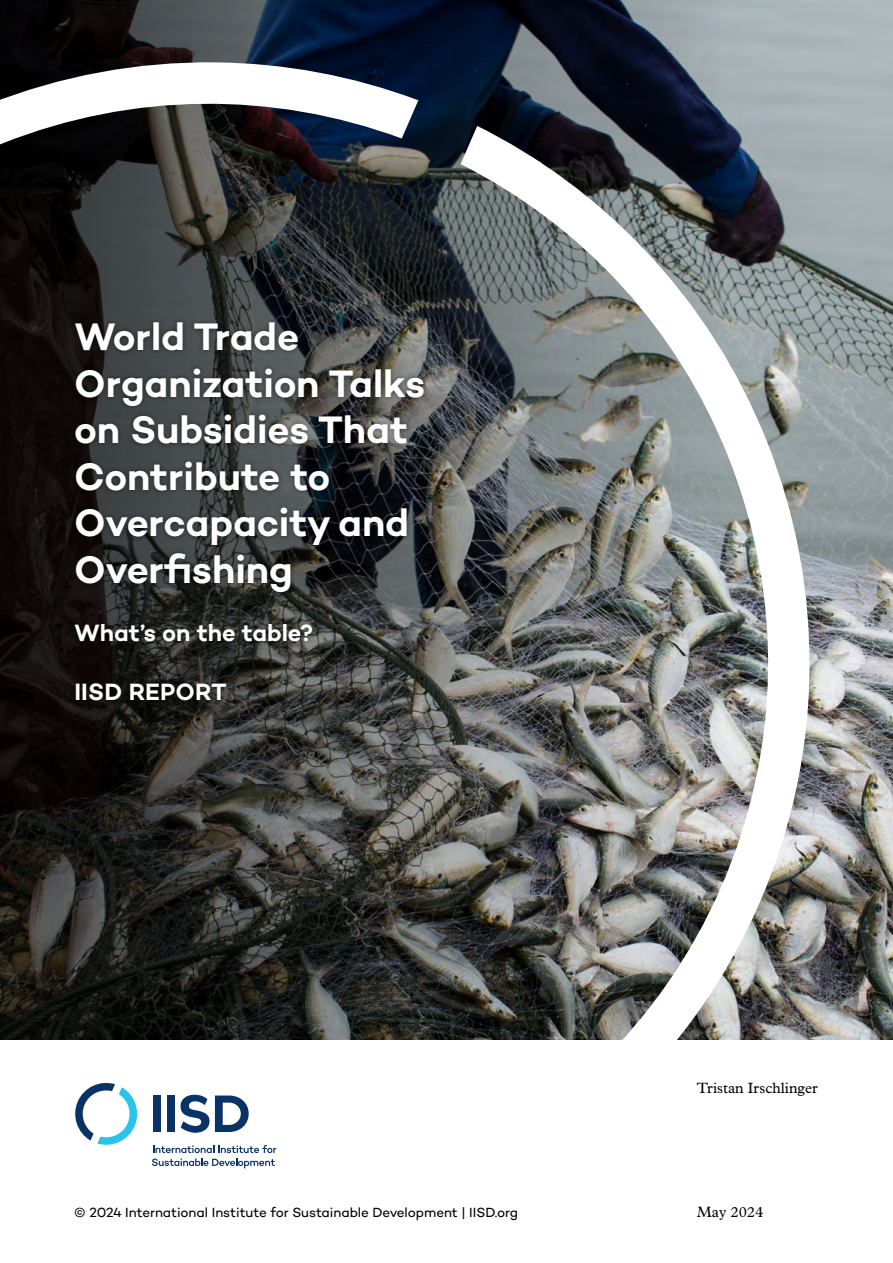
<style>
.page{position:relative;width:893px;height:1263px;background:#fff}
.page>*{position:absolute;margin:0;border:0;box-sizing:border-box;transform-origin:0 0}
.Cover_H1__title{font:600 39px/46.5px "Campton";letter-spacing:-.005em;color:#fff}
.Cover_H2__subtitle{font:600 24px "Campton";letter-spacing:-.005em;color:#fff}
.Cover_H3{font:600 24px "Campton";letter-spacing:.01em;color:#fff}
.Authors_Date{font:15px "Plantin MT Pro";color:#000}
.Running_header{font:13.5px "Campton";letter-spacing:-.005em;color:#000}
</style>
<div class="page">
<img style="left:721px;top:0;width:172px;height:1039px">
<svg style="left:0;top:0;width:721px;height:126px;background:#242d3b"></svg>
<svg style="left:0;top:62px;width:418px;height:64px"></svg>
<img style="left:0;top:126px;width:810px;height:914px">
<div style="left:70px;top:317px;width:359px;height:389px;background:#000;opacity:.5"></div>
<svg style="left:75px;top:1082px;width:63px;height:63px"></svg>
<svg style="left:152px;top:1145px;width:124px;height:23px"></svg>
<svg style="left:181px;top:1095px;width:28px;height:38px"></svg>
<div style="left:153px;top:1095px;width:7px;height:37px;background:#093266"></div>
<div style="left:167px;top:1095px;width:8px;height:37px;background:#093266"></div>
<svg style="left:215px;top:1095px;width:34px;height:37px"></svg>
<p class="Cover_H1__title" style="left:74px;top:313px;width:353px">World Trade<br>Organization Talks on Subsidies That<br>Contribute to<br>Overcapacity and<br>Overfishing</p>
<p class="Cover_H2__subtitle" style="left:74px;top:618px;width:240px">What’s on the table?</p>
<p class="Cover_H3" style="left:74px;top:676px;width:154px">IISD REPORT</p>
<p class="Authors_Date" style="left:697px;top:1079px;width:123px">Tristan Irschlinger</p>
<p class="Running_header" style="left:74px;top:1204px;width:445px">© 2024 International Institute for Sustainable Development | IISD.org</p>
<p class="Authors_Date" style="left:697px;top:1204px;width:68px">May 2024</p>
</div>
